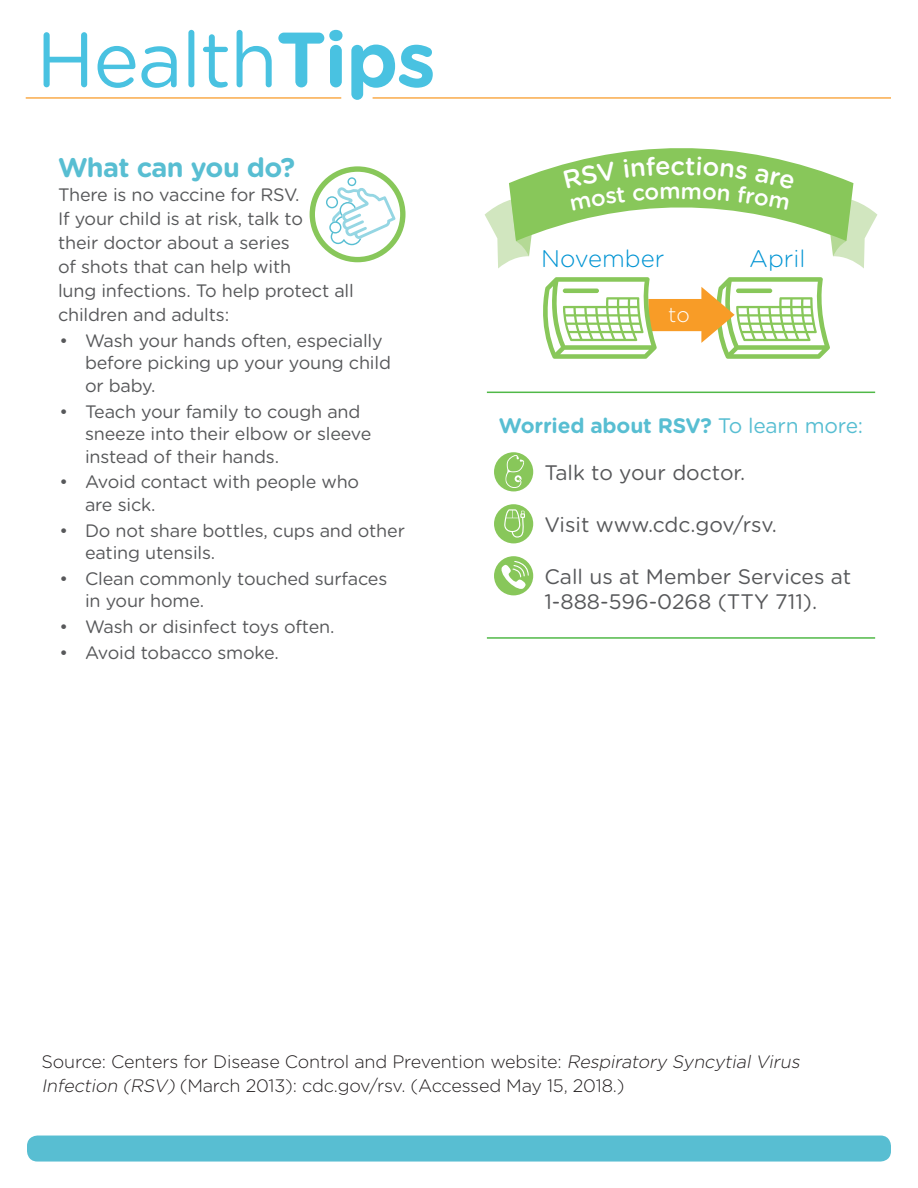
<style>
.page{position:relative;width:918px;height:1188px;background:#fff}
.page>*{position:absolute;margin:0;border:0;box-sizing:border-box;transform-origin:0 0}
.Dell_Subhead__24_23{font:77.7px "Gotham Rounded";letter-spacing:-.02em;color:#49c2e1}
.Dell_Subhead__24_23-2{font:700 27px "Gotham Rounded";letter-spacing:-.02em;color:#58bed2}
.t1{font:500 25.5px "Gotham Rounded";color:#fff}
.t2{font:300 24px "Gotham Rounded";color:#0094d3}
.Amerigroup_Body_Text{font:21px/25.2px "Gotham Rounded";color:#57585a}
.t3{font:700 21px "Gotham Rounded";letter-spacing:-.01em;color:#58bed2}
.t4{font:300 21px "Gotham Rounded";color:#fff}
.Dell_Body_Text{font:18px/22.5px "Gotham Rounded";letter-spacing:-.01em;color:#57585a}
.Dell_Body_Text-2{font:300 18px/24px "Gotham Rounded";letter-spacing:-.01em;color:#231f20}
.s1{font-weight:700}
.s2{font-weight:400}
.s3{font-style:italic}
</style>
<div class="page">
<hr style="left:487px;top:392px;width:388px;height:1px;background:#51b948">
<hr style="left:487px;top:637px;width:388px;height:2px;background:#51b948">
<svg style="left:543px;top:277px;width:287px;height:82px"></svg>
<svg style="left:312px;top:169px;width:91px;height:91px"></svg>
<div style="left:310px;top:166px;width:96px;height:96px;border:5px solid #88c75a;border-radius:50%"></div>
<svg style="left:326px;top:177px;width:70px;height:68px"></svg>
<div style="left:494px;top:452px;width:39px;height:39px;background:#88c75a;border-radius:50%"></div>
<svg style="left:505px;top:455px;width:19px;height:33px"></svg>
<div style="left:494px;top:504px;width:39px;height:39px;background:#88c75a;border-radius:50%"></div>
<svg style="left:504px;top:509px;width:21px;height:29px"></svg>
<div style="left:494px;top:556px;width:39px;height:39px;background:#88c75a;border-radius:50%"></div>
<svg style="left:500px;top:561px;width:29px;height:29px"></svg>
<hr style="left:26px;top:97px;width:315px;height:2px;background:#faab4b">
<hr style="left:373px;top:97px;width:518px;height:2px;background:#faab4b">
<div style="left:27px;top:1136px;width:864px;height:26px;background:#58bed2;border-radius:10px"></div>
<svg style="left:485px;top:148px;width:392px;height:120px"></svg>
<p class="Dell_Subhead__24_23" style="left:36px;top:6px;width:402px">Health<span class="s1">Tips</span></p>
<p class="Dell_Subhead__24_23-2" style="left:58px;top:148px;width:239px">What can you do?</p>
<p class="t1" style="left:671px;top:147px;width:16px">c</p>
<p class="Dell_Body_Text" style="left:58px;top:182px;width:297px;line-height:24px">There is no vaccine for RSV.<br>If your child is at risk, talk to<br>their doctor about a series<br>of shots that can help with<br>lung infections. To help protect all children and adults:</p>
<p class="Dell_Body_Text" style="left:85px;top:328px;width:307px;text-indent:-26px">• Wash your hands often, especially before picking up your young child or baby.</p>
<p class="Dell_Body_Text" style="left:85px;top:399px;width:288px;text-indent:-26px">• Teach your family to cough and sneeze into their elbow or sleeve instead of their hands.</p>
<p class="Dell_Body_Text" style="left:85px;top:470px;width:276px;text-indent:-26px">• Avoid contact with people who are sick.</p>
<p class="Dell_Body_Text" style="left:85px;top:518px;width:321px;text-indent:-26px">• Do not share bottles, cups and other eating utensils.</p>
<p class="Dell_Body_Text" style="left:85px;top:566px;width:304px;text-indent:-26px">• Clean commonly touched surfaces in your home.</p>
<p class="Dell_Body_Text" style="left:60px;top:615px;width:277px">• Wash or disinfect toys often.</p>
<p class="Dell_Body_Text" style="left:60px;top:640px;width:221px">• Avoid tobacco smoke.</p>
<p class="t2" style="left:541px;top:242px;width:125px">November</p>
<p class="t2" style="left:749px;top:242px;width:58px">April</p>
<p class="t4" style="left:668px;top:300px;width:23px">to</p>
<p class="t3" style="left:499px;top:410px;width:366px">Worried about RSV? <span class="s2">To learn more:</span></p>
<p class="Amerigroup_Body_Text" style="left:544px;top:459px;width:202px">Talk to your doctor.</p>
<p class="Amerigroup_Body_Text" style="left:544px;top:511px;width:234px">Visit www.cdc.gov/rsv.</p>
<p class="Amerigroup_Body_Text" style="left:544px;top:563px;width:308px">Call us at Member Services at<br>1-888-596-0268 (TTY 711).</p>
<p class="Dell_Body_Text-2" style="left:42px;top:1049px;width:764px">Source: Centers for Disease Control and Prevention website: <span class="s3">Respiratory Syncytial Virus<br>Infection (RSV)</span> (March 2013): cdc.gov/rsv. (Accessed May 15, 2018.)</p>
</div>
